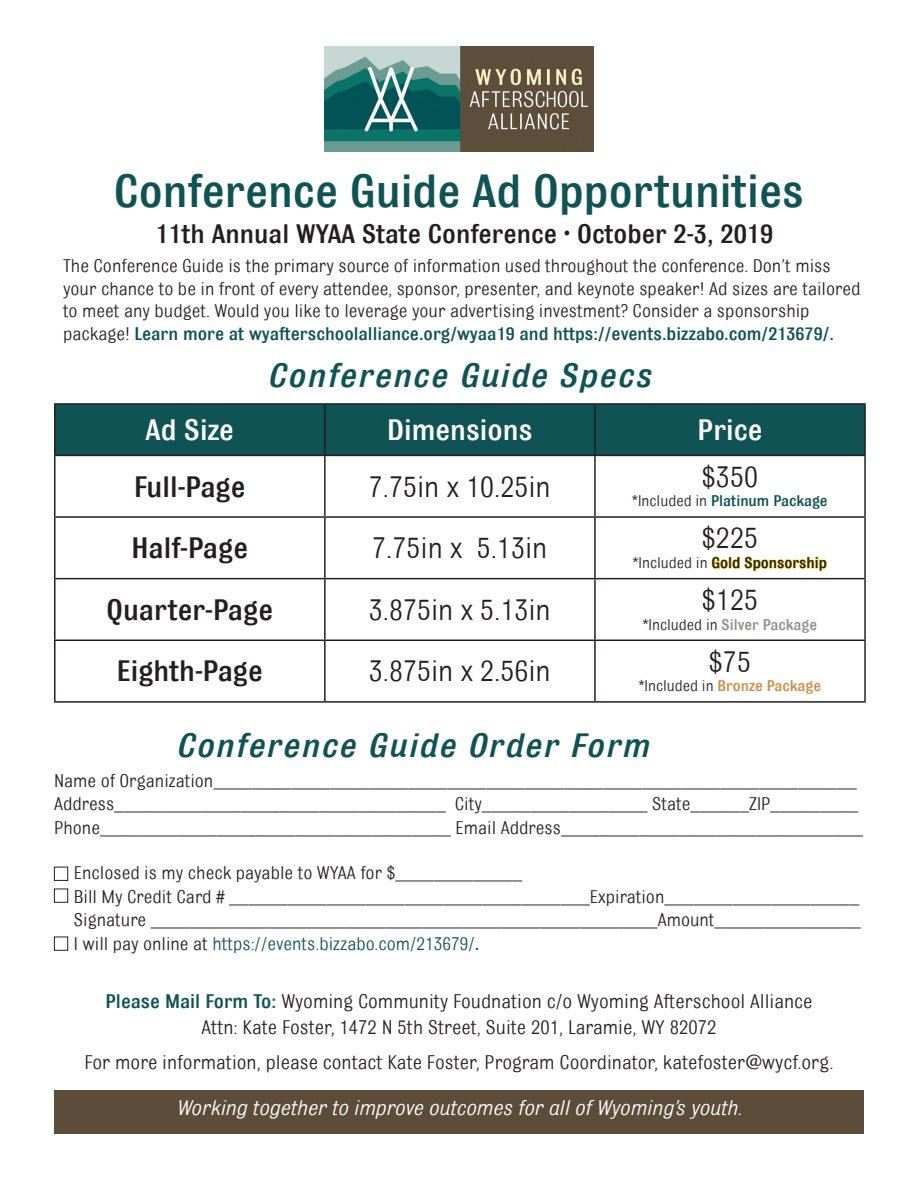
<style>
.page{position:relative;width:918px;height:1188px;background:#fff}
.page>*{position:absolute;margin:0;border:0;box-sizing:border-box;transform-origin:0 0}
.t1{font:500 49.5px "Bulldog";color:#105355}
.t2{font:italic 500 36px "Bulldog";letter-spacing:.05em;color:#105355}
.t3{font:31.5px "Bulldog";color:#231f20}
.t4{font:500 31.5px "Bulldog";color:#231f20}
.t5{font:500 31.5px "Bulldog";color:#fff}
.t6{font:500 28.5px "Bulldog";color:#231f20}
.t7{font:italic 22.5px "Bulldog";color:#fff}
.t8{font:21px "Bulldog";color:#231f20}
.t9{font:19.5px/22.5px "Bulldog";color:#231f20}
.t10{font:19.5px "Bulldog";color:#105355}
.t11{font:500 16.5px "Bulldog";color:#105355}
.t12{font:500 16.5px "Bulldog";color:#231f20}
.t13{font:500 16.5px "Bulldog";color:#938e8d}
.t14{font:500 16.5px "Bulldog";color:#ce8e45}
.s1{font-weight:500;color:#105355}
.s2{font-weight:400;color:#231f20}
.s3{font-weight:400}
.s4{color:#231f20}
.s5{font-weight:500}
</style>
<div class="page">
<img style="left:325px;top:46px;width:268px;height:106px">
<div style="left:56px;top:405px;width:808px;height:50px;background:#105355"></div>
<hr style="left:54px;top:403px;width:271px;height:2px;background:#231f20">
<hr style="left:54px;top:405px;width:2px;height:50px;background:#231f20">
<hr style="left:325px;top:403px;width:270px;height:2px;background:#231f20">
<hr style="left:324px;top:405px;width:2px;height:50px;background:#231f20">
<hr style="left:595px;top:403px;width:271px;height:2px;background:#231f20">
<hr style="left:594px;top:405px;width:2px;height:50px;background:#231f20">
<hr style="left:864px;top:405px;width:2px;height:50px;background:#231f20">
<hr style="left:54px;top:455px;width:271px;height:1px;background:#231f20">
<hr style="left:54px;top:456px;width:2px;height:60px;background:#231f20">
<hr style="left:325px;top:455px;width:270px;height:1px;background:#231f20">
<hr style="left:324px;top:456px;width:2px;height:60px;background:#231f20">
<hr style="left:595px;top:455px;width:271px;height:1px;background:#231f20">
<hr style="left:594px;top:456px;width:2px;height:60px;background:#231f20">
<hr style="left:864px;top:456px;width:2px;height:60px;background:#231f20">
<hr style="left:54px;top:516px;width:271px;height:2px;background:#231f20">
<hr style="left:54px;top:518px;width:2px;height:60px;background:#231f20">
<hr style="left:325px;top:516px;width:270px;height:2px;background:#231f20">
<hr style="left:324px;top:518px;width:2px;height:60px;background:#231f20">
<hr style="left:595px;top:516px;width:271px;height:2px;background:#231f20">
<hr style="left:594px;top:518px;width:2px;height:60px;background:#231f20">
<hr style="left:864px;top:518px;width:2px;height:60px;background:#231f20">
<hr style="left:54px;top:578px;width:271px;height:1px;background:#231f20">
<hr style="left:54px;top:579px;width:2px;height:61px;background:#231f20">
<hr style="left:325px;top:578px;width:270px;height:1px;background:#231f20">
<hr style="left:324px;top:579px;width:2px;height:61px;background:#231f20">
<hr style="left:595px;top:578px;width:271px;height:1px;background:#231f20">
<hr style="left:594px;top:579px;width:2px;height:61px;background:#231f20">
<hr style="left:864px;top:579px;width:2px;height:61px;background:#231f20">
<hr style="left:54px;top:640px;width:271px;height:1px;background:#231f20">
<hr style="left:54px;top:641px;width:2px;height:60px;background:#231f20">
<hr style="left:325px;top:640px;width:270px;height:1px;background:#231f20">
<hr style="left:324px;top:641px;width:2px;height:60px;background:#231f20">
<hr style="left:595px;top:640px;width:271px;height:1px;background:#231f20">
<hr style="left:594px;top:641px;width:2px;height:60px;background:#231f20">
<hr style="left:864px;top:641px;width:2px;height:60px;background:#231f20">
<hr style="left:54px;top:701px;width:271px;height:2px;background:#231f20">
<hr style="left:325px;top:701px;width:270px;height:2px;background:#231f20">
<hr style="left:595px;top:701px;width:271px;height:2px;background:#231f20">
<svg style="left:712px;top:556px;width:115px;height:15px"></svg>
<div style="left:54px;top:1091px;width:810px;height:43px;background:#5c4d3a"></div>
<div style="left:54px;top:867px;width:14px;height:14px;border:1px solid #231f20"></div>
<div style="left:54px;top:889px;width:14px;height:14px;border:1px solid #231f20"></div>
<div style="left:54px;top:937px;width:14px;height:14px;border:1px solid #231f20"></div>
<p class="t1" style="left:114px;top:165px;width:692px">Conference Guide Ad Opportunities</p>
<p class="t6" style="left:155px;top:219px;width:619px">11th Annual WYAA State Conference • October 2-3, 2019</p>
<p class="t9" style="left:63px;top:255px;width:799px">The Conference Guide is the primary source of information used throughout the conference. Don’t miss your chance to be in front of every attendee, sponsor, presenter, and keynote speaker! Ad sizes are tailored to meet any budget. Would you like to leverage your advertising investment? Consider a sponsorship package! <span class="s1">Learn more at wyafterschoolalliance.org/wyaa19 and https://events.bizzabo.com/213679/.</span></p>
<p class="t2" style="left:267px;top:356px;width:385px">Conference Guide Specs</p>
<p class="t5" style="left:146px;top:413px;width:90px">Ad Size</p>
<p class="t5" style="left:387px;top:413px;width:147px">Dimensions</p>
<p class="t5" style="left:698px;top:413px;width:66px">Price</p>
<p class="t4" style="left:134px;top:470px;width:113px">Full-Page</p>
<p class="t3" style="left:369px;top:470px;width:184px">7.75in x 10.25in</p>
<p class="t3" style="left:702px;top:460px;width:58px">$350</p>
<p class="t11" style="left:632px;top:492px;width:197px"><span class="s2">*Included in</span> Platinum Package</p>
<p class="t4" style="left:132px;top:531px;width:118px">Half-Page</p>
<p class="t3" style="left:372px;top:532px;width:177px">7.75in x 5.13in</p>
<p class="t3" style="left:702px;top:522px;width:58px">$225</p>
<p class="t12" style="left:633px;top:554px;width:196px"><span class="s3">*Included in</span> Gold Sponsorship</p>
<p class="t4" style="left:107px;top:593px;width:168px">Quarter-Page</p>
<p class="t3" style="left:369px;top:593px;width:184px">3.875in x 5.13in</p>
<p class="t3" style="left:702px;top:583px;width:58px">$125</p>
<p class="t13" style="left:643px;top:616px;width:176px"><span class="s2">*Included in</span> Silver Package</p>
<p class="t4" style="left:117px;top:655px;width:147px">Eighth-Page</p>
<p class="t3" style="left:369px;top:655px;width:184px">3.875in x 2.56in</p>
<p class="t3" style="left:709px;top:645px;width:44px">$75</p>
<p class="t14" style="left:639px;top:677px;width:184px"><span class="s2">*Included in</span> Bronze Package</p>
<p class="t2" style="left:176px;top:726px;width:474px">Conference Guide Order Form</p>
<p class="t9" style="left:54px;top:770px;width:804px">Name of Organization__________________________________________________________________</p>
<p class="t9" style="left:54px;top:793px;width:806px">Address__________________________________ City_________________ State______ZIP_________</p>
<p class="t9" style="left:54px;top:817px;width:811px">Phone____________________________________ Email Address_______________________________</p>
<p class="t9" style="left:74px;top:862px;width:450px">Enclosed is my check payable to WYAA for $_____________</p>
<p class="t9" style="left:74px;top:886px;width:787px">Bill My Credit Card # _____________________________________Expiration____________________</p>
<p class="t9" style="left:74px;top:909px;width:789px">Signature ____________________________________________________Amount_______________</p>
<p class="t10" style="left:74px;top:933px;width:407px"><span class="s4">I will pay online at</span> https://events.bizzabo.com/213679/<span class="s5">.</span></p>
<p class="t8" style="left:105px;top:991px;width:709px"><span class="s1">Please Mail Form To:</span> Wyoming Community Foudnation c/o Wyoming Afterschool Alliance</p>
<p class="t8" style="left:202px;top:1016px;width:516px">Attn: Kate Foster, 1472 N 5th Street, Suite 201, Laramie, WY 82072</p>
<p class="t8" style="left:84px;top:1052px;width:751px">For more information, please contact Kate Foster, Program Coordinator, katefoster@wycf.org.</p>
<p class="t7" style="left:176px;top:1096px;width:567px">Working together to improve outcomes for all of Wyoming’s youth.</p>
</div>
